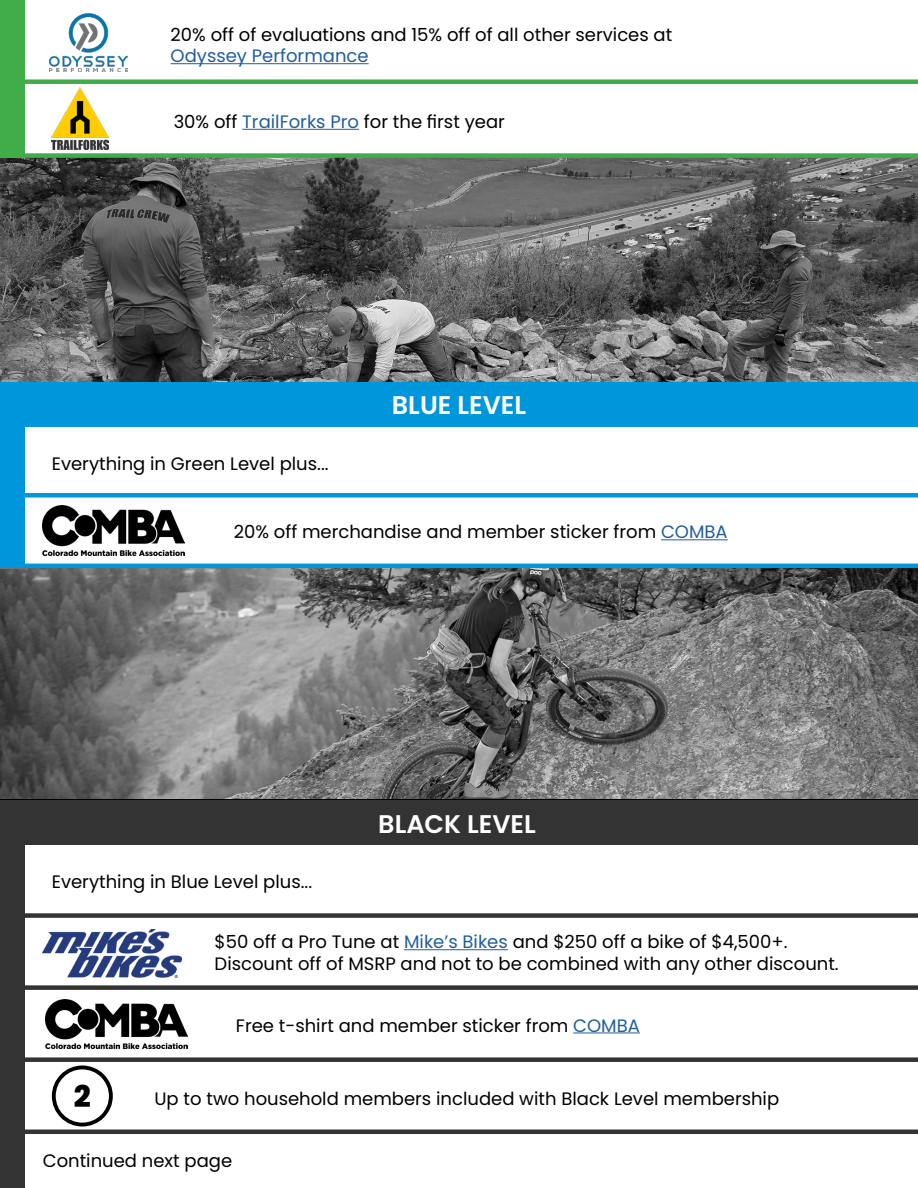
<style>
.page{position:relative;width:918px;height:1188px;background:#fff}
.page>*{position:absolute;margin:0;border:0;box-sizing:border-box;transform-origin:0 0}
.t1{font:800 30px "Poppins";color:#000}
.t2{font:600 25.5px "Poppins";color:#fff}
.t3{font:18px/21.6px "Poppins";color:#000}
.t4{font:18px "Poppins";color:#215e9e}
.s1{color:#215e9e}
</style>
<div class="page">
<svg style="left:0;top:158px;width:918px;height:225px;background:#5e5f5f"></svg>
<div style="left:0;top:0;width:24px;height:158px;background:#41ad49"></div>
<div style="left:0;top:79px;width:918px;height:5px;background:#41ad49"></div>
<div style="left:12px;top:153px;width:906px;height:5px;background:#41ad49"></div>
<img style="left:49px;top:13px;width:79px;height:59px">
<hr style="left:171px;top:63px;width:198px;height:1px;background:#215e9e">
<img style="left:52px;top:88px;width:57px;height:61px">
<hr style="left:242px;top:129px;width:117px;height:1px;background:#215e9e">
<div style="left:0;top:427px;width:24px;height:141px;background:#0096db"></div>
<div style="left:0;top:493px;width:918px;height:5px;background:#0096db"></div>
<hr style="left:0;top:564px;width:918px;height:4px;background:#0096db">
<img style="left:43px;top:506px;width:142px;height:49px">
<hr style="left:661px;top:539px;width:67px;height:1px;background:#215e9e">
<div style="left:0;top:913px;width:918px;height:5px;background:#333"></div>
<div style="left:0;top:985px;width:918px;height:5px;background:#333"></div>
<img style="left:43px;top:930px;width:138px;height:47px">
<hr style="left:404px;top:949px;width:104px;height:1px;background:#215e9e">
<div style="left:0;top:844px;width:24px;height:344px;background:#333"></div>
<div style="left:0;top:1057px;width:918px;height:5px;background:#333"></div>
<hr style="left:0;top:1130px;width:918px;height:4px;background:#333">
<img style="left:45px;top:999px;width:142px;height:49px">
<hr style="left:573px;top:1033px;width:67px;height:1px;background:#215e9e">
<div style="left:52px;top:1066px;width:61px;height:61px;border:4px solid #000;border-radius:50%"></div>
<div style="left:0;top:383px;width:918px;height:44px;background:#0096db"></div>
<div style="left:0;top:800px;width:918px;height:44px;background:#333"></div>
<svg style="left:0;top:568px;width:918px;height:232px;background:#727272"></svg>
<p class="t3" style="left:171px;top:24px;width:503px">20% off of evaluations and 15% off of all other services at</p>
<p class="t4" style="left:171px;top:46px;width:200px">Odyssey Performance</p>
<p class="t3" style="left:174px;top:111px;width:333px">30% off <span class="s1">TrailForks Pro</span> for the first year</p>
<p class="t3" style="left:52px;top:453px;width:278px">Everything in Green Level plus...</p>
<h2 class="t2" style="left:392px;top:390px;width:136px">BLUE LEVEL</h2>
<p class="t3" style="left:234px;top:521px;width:496px">20% off merchandise and member sticker from <span class="s1">COMBA</span></p>
<p class="t3" style="left:52px;top:871px;width:262px">Everything in Blue Level plus...</p>
<h2 class="t2" style="left:378px;top:809px;width:159px">BLACK LEVEL</h2>
<p class="t3" style="left:215px;top:931px;width:626px">$50 off a Pro Tune at <span class="s1">Mike’s Bikes</span> and $250 off a bike of $4,500+.<br>Discount off of MSRP and not to be combined with any other discount.</p>
<p class="t3" style="left:236px;top:1015px;width:406px">Free t-shirt and member sticker from <span class="s1">COMBA</span></p>
<h1 class="t1" style="left:74px;top:1079px;width:19px">2</h1>
<p class="t3" style="left:155px;top:1088px;width:626px">Up to two household members included with Black Level membership</p>
<p class="t3" style="left:43px;top:1150px;width:191px">Continued next page</p>
</div>
